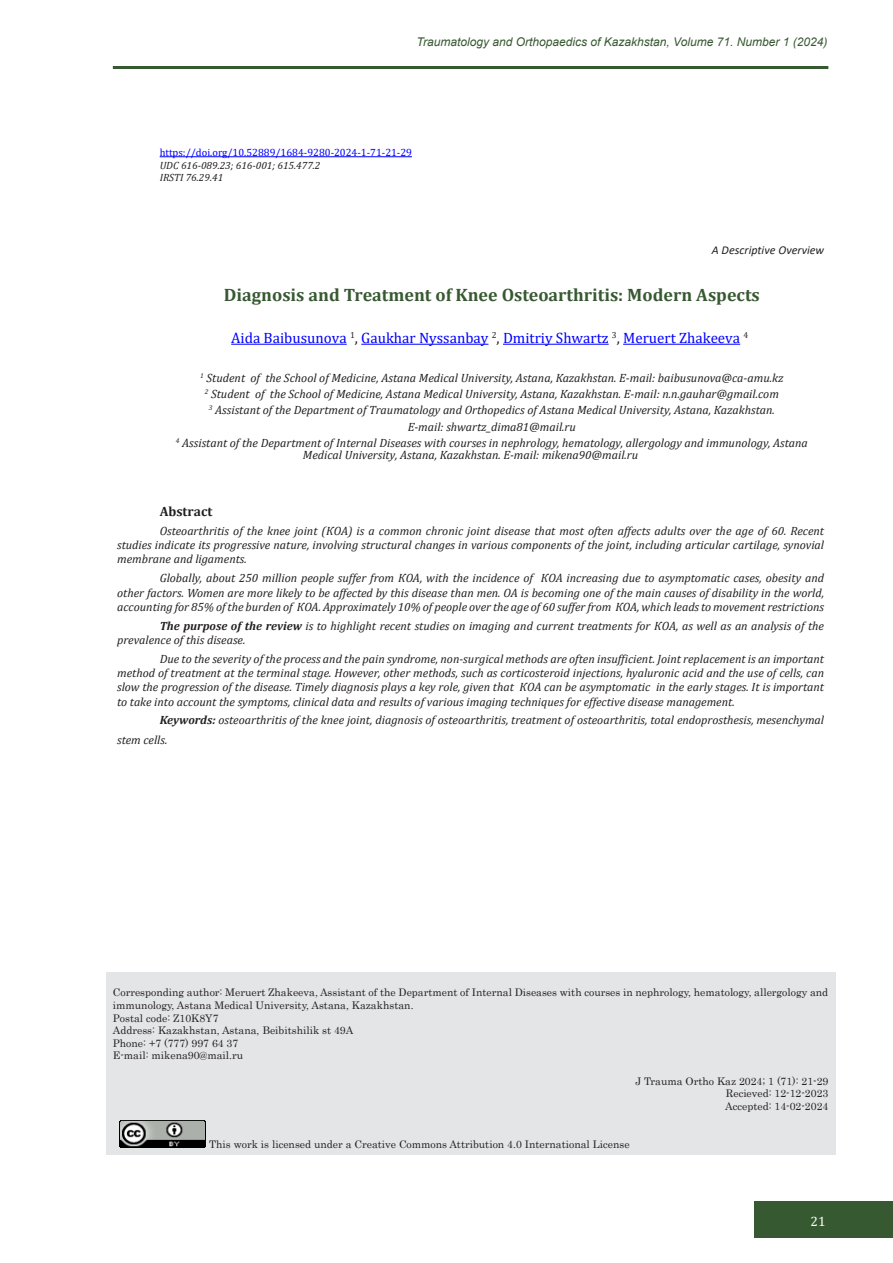
<style>
.page{position:relative;width:893px;height:1263px;background:#fff}
.page>*{position:absolute;margin:0;border:0;box-sizing:border-box;transform-origin:0 0}
.Название_статьи{font:700 18px "Cambria";color:#375931}
.ФИО_авторов{font:15px "Cambria";color:#00f}
.Резюме{font:700 13.5px "Cambria";color:#231f20}
.t1{font:13.5px "Cambria";color:#fff}
.текст_абстракта{font:italic 12px/14.4px "Cambria";color:#231f20;text-align:justify}
.должность{font:italic 12px/12px "Cambria";color:#231f20}
.t2{font:italic 12px "Arial";color:#375931}
.Вид_статьи{font:italic 12px "Calibri";color:#231f20}
.корресп{font:10.5px/12.6px "Century";color:#231f20}
.МРНТИ{font:10.5px "Cambria";color:#00f}
.МРНТИ-2{font:italic 10.5px "Cambria";color:#231f20}
.s1{color:#231f20}
.s2{font-weight:700}
</style>
<div class="page">
<div style="left:754px;top:1202px;width:139px;height:36px;background:#375931"></div>
<hr style="left:113px;top:66px;width:715px;height:3px;background:#375931">
<div style="left:106px;top:972px;width:729px;height:182px;background:#e4e5e7"></div>
<hr style="left:160px;top:156px;width:252px;height:1px;background:#00f">
<hr style="left:231px;top:344px;width:116px;height:1px;background:#00f">
<hr style="left:361px;top:344px;width:127px;height:1px;background:#00f">
<hr style="left:503px;top:344px;width:106px;height:1px;background:#00f">
<hr style="left:623px;top:344px;width:117px;height:1px;background:#00f">
<img style="left:120px;top:1121px;width:85px;height:27px">
<p class="t2" style="left:417px;top:34px;width:412px">Traumatology and Orthopаedics of Kazakhstan, Volume 71. Number 1 (2024)</p>
<p class="МРНТИ" style="left:160px;top:146px;width:254px">https://doi.org/10.52889/1684-9280-2024-1-71-21-29</p>
<p class="МРНТИ-2" style="left:160px;top:158px;width:162px">UDC 616-089.23; 616-001; 615.477.2</p>
<p class="МРНТИ-2" style="left:160px;top:170px;width:65px">IRSTI 76.29.41</p>
<p class="Вид_статьи" style="left:712px;top:242px;width:114px">A Descriptive Overview</p>
<p class="Название_статьи" style="left:224px;top:282px;width:537px">Diagnosis and Treatment of Knee Osteoarthritis: Modern Aspects</p>
<p class="ФИО_авторов" style="left:231px;top:329px;width:519px">Aida Baibusunova <sup>1</sup><span class="s1">,</span> Gaukhar Nyssanbay <sup>2</sup><span class="s1">,</span> Dmitriy Shwartz <sup>3</sup><span class="s1">,</span> Meruert Zhakeeva <sup>4</sup></p>
<p class="должность" style="left:200px;top:371px;width:585px"><sup>1</sup> Student of the School of Medicine, Astana Medical University, Astana, Kazakhstan. E-mail: baibusunova@ca-amu.kz</p>
<p class="должность" style="left:205px;top:387px;width:576px"><sup>2</sup> Student of the School of Medicine, Astana Medical University, Astana, Kazakhstan. E-mail: n.n.gauhar@gmail.com</p>
<p class="должность" style="left:209px;top:404px;width:567px"><sup>3</sup> Assistant of the Department of Traumatology and Orthopedics of Astana Medical University, Astana, Kazakhstan.</p>
<p class="должность" style="left:408px;top:420px;width:170px">E-mail: shwartz_dima81@mail.ru</p>
<p class="должность" style="left:303px;top:436px;width:506px;text-indent:-127px"><sup>4</sup> Assistant of the Department of Internal Diseases with courses in nephrology, hematology, allergology and immunology, Astana<br>Medical University, Astana, Kazakhstan. E-mail: mikena90@mail.ru</p>
<p class="Резюме" style="left:160px;top:502px;width:54px">Abstract</p>
<p class="текст_абстракта" style="left:117px;top:523px;width:708px;text-indent:43px">Osteoarthritis of the knee joint (КOA) is a common chronic joint disease that most often affects adults over the age of 60. Recent studies indicate its progressive nature, involving structural changes in various components of the joint, including articular cartilage, synovial membrane and ligaments.</p>
<p class="текст_абстракта" style="left:117px;top:570px;width:708px;text-indent:43px">Globally, about 250 million people suffer from КOA, with the incidence of КOA increasing due to asymptomatic cases, obesity and other factors. Women are more likely to be affected by this disease than men. OA is becoming one of the main causes of disability in the world, accounting for 85% of the burden of КOA. Approximately 10% of people over the age of 60 suffer from КOA, which leads to movement restrictions</p>
<p class="текст_абстракта" style="left:117px;top:618px;width:708px;text-indent:43px"><span class="s2">The purpose of the review</span> is to highlight recent studies on imaging and current treatments for КOA, as well as an analysis of the prevalence of this disease.</p>
<p class="текст_абстракта" style="left:117px;top:651px;width:708px;text-indent:43px">Due to the severity of the process and the pain syndrome, non-surgical methods are often insufficient. Joint replacement is an important method of treatment at the terminal stage. However, other methods, such as corticosteroid injections, hyaluronic acid and the use of cells, can slow the progression of the disease. Timely diagnosis plays a key role, given that КOA can be asymptomatic in the early stages. It is important to take into account the symptoms, clinical data and results of various imaging techniques for effective disease management.</p>
<p class="текст_абстракта" style="left:117px;top:710px;width:708px;line-height:19.8px;text-indent:43px"><span class="s2">Keywords:</span> osteoarthritis of the knee joint, diagnosis of osteoarthritis, treatment of osteoarthritis, total endoprosthesis, mesenchymal stem cells.</p>
<p class="корресп" style="left:113px;top:985px;width:717px">Corresponding author: Meruert Zhakeeva, Assistant of the Department of Internal Diseases with courses in nephrology, hematology, allergology and immunology, Astana Medical University, Astana, Kazakhstan.</p>
<p class="корресп" style="left:113px;top:1010px;width:107px">Postal code: Z10K8Y7</p>
<p class="корресп" style="left:113px;top:1023px;width:242px">Address: Kazakhstan, Astana, Beibitshilik st 49A</p>
<p class="корресп" style="left:113px;top:1036px;width:127px">Phone: +7 (777) 997 64 37</p>
<p class="корресп" style="left:113px;top:1048px;width:132px">E-mail: mikena90@mail.ru</p>
<p class="корресп" style="left:635px;top:1073px;width:194px">J Trauma Ortho Kaz 2024; 1 (71): 21-29</p>
<p class="корресп" style="left:726px;top:1086px;width:104px">Recieved: 12-12-2023</p>
<p class="корресп" style="left:725px;top:1099px;width:105px">Accepted: 14-02-2024</p>
<p class="корресп" style="left:209px;top:1136px;width:422px">This work is licensed under a Creative Commons Attribution 4.0 International License</p>
<p class="t1" style="left:811px;top:1213px;width:17px">21</p>
</div>
